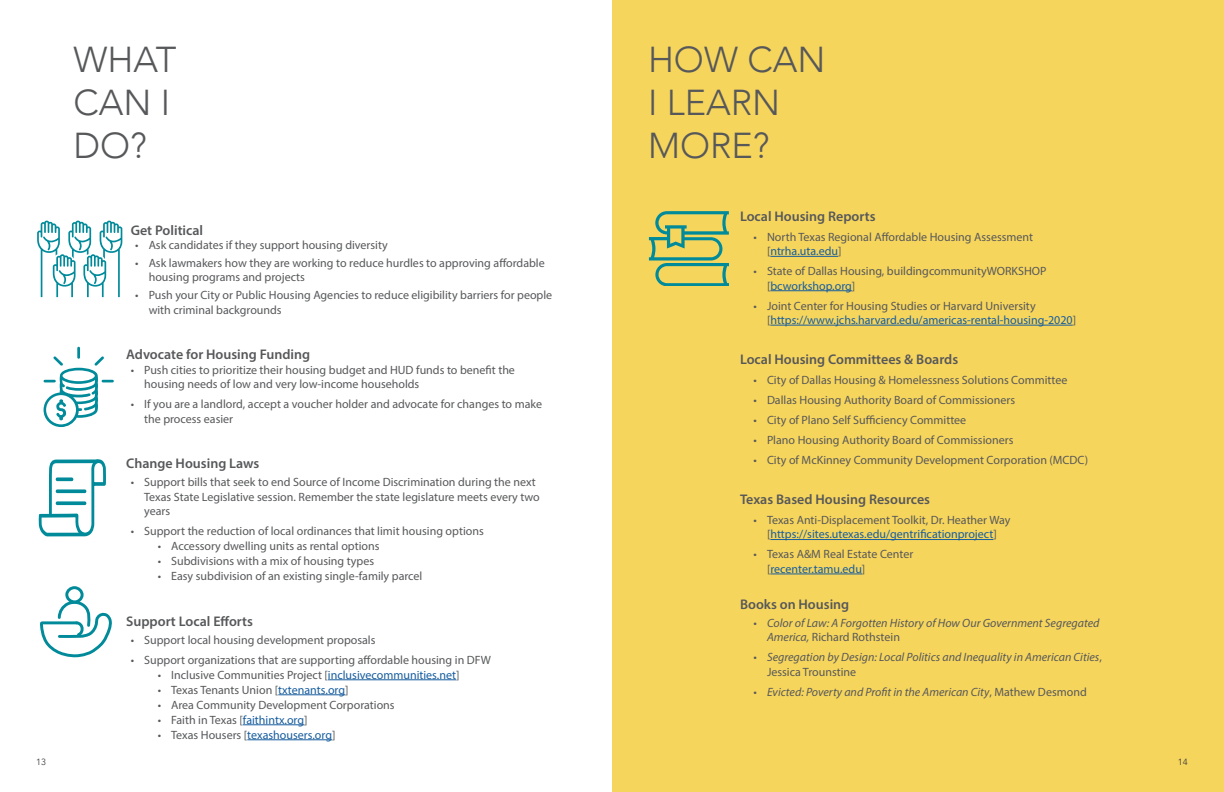
<style>
.page{position:relative;width:1224px;height:792px;background:#fff}
.page>*{position:absolute;margin:0;border:0;box-sizing:border-box;transform-origin:0 0}
.Main_Title_Header{font:300 36px "Avenir";color:#57585a}
.Main_Body_Text{font:600 14px "Myriad Pro";color:#57585a}
.t1{font:12px/14.4px "Myriad Pro";color:#57585a}
.t2{font:italic 12px/14.4px "Myriad Pro";color:#57585a}
.Main_Body_Text-2{font:12px/14.4px "Myriad Pro";color:#175d9e}
.t3{font:9px "Avenir";color:#3e3e3f}
.s1{color:#175d9e}
.s2{color:#57585a}
.s3{font-style:normal}
</style>
<div class="page">
<div style="left:612px;top:0;width:612px;height:792px;background:#f6d55d"></div>
<svg style="left:38px;top:459px;width:68px;height:78px"></svg>
<svg style="left:43px;top:347px;width:71px;height:80px"></svg>
<svg style="left:37px;top:221px;width:85px;height:76px"></svg>
<svg style="left:40px;top:586px;width:72px;height:72px"></svg>
<svg style="left:649px;top:211px;width:80px;height:74px"></svg>
<hr style="left:328px;top:679px;width:128px;height:1px;background:#175d9e">
<hr style="left:278px;top:694px;width:67px;height:1px;background:#175d9e">
<hr style="left:243px;top:724px;width:61px;height:1px;background:#175d9e">
<hr style="left:247px;top:739px;width:85px;height:1px;background:#175d9e">
<hr style="left:770px;top:256px;width:68px;height:1px;background:#175d9e">
<hr style="left:770px;top:290px;width:82px;height:1px;background:#175d9e">
<hr style="left:770px;top:325px;width:303px;height:1px;background:#175d9e">
<hr style="left:770px;top:539px;width:223px;height:1px;background:#175d9e">
<hr style="left:770px;top:574px;width:92px;height:1px;background:#175d9e">
<p class="Main_Title_Header" style="left:74px;top:38px;width:104px">WHAT</p>
<p class="Main_Title_Header" style="left:74px;top:82px;width:98px">CAN I</p>
<p class="Main_Title_Header" style="left:74px;top:125px;width:75px">DO?</p>
<p class="Main_Body_Text" style="left:131px;top:221px;width:74px">Get Political</p>
<p class="t1" style="left:135px;top:238px;width:254px">• Ask candidates if they support housing diversity</p>
<p class="t1" style="left:149px;top:256px;width:398px;text-indent:-14px">• Ask lawmakers how they are working to reduce hurdles to approving affordable housing programs and projects</p>
<p class="t1" style="left:149px;top:288px;width:405px;text-indent:-14px">• Push your City or Public Housing Agencies to reduce eligibility barriers for people with criminal backgrounds</p>
<p class="Main_Body_Text" style="left:126px;top:346px;width:186px">Advocate for Housing Funding</p>
<p class="t1" style="left:144px;top:362px;width:372px;text-indent:-14px">• Push cities to prioritize their housing budget and HUD funds to benefit the housing needs of low and very low-income households</p>
<p class="t1" style="left:144px;top:397px;width:399px;text-indent:-14px">• If you are a landlord, accept a voucher holder and advocate for changes to make the process easier</p>
<p class="Main_Body_Text" style="left:126px;top:455px;width:135px">Change Housing Laws</p>
<p class="t1" style="left:144px;top:475px;width:397px;text-indent:-14px">• Support bills that seek to end Source of Income Discrimination during the next<br>Texas State Legislative session. Remember the state legislature meets every two years</p>
<p class="t1" style="left:131px;top:524px;width:355px">• Support the reduction of local ordinances that limit housing options</p>
<p class="t1" style="left:158px;top:539px;width:223px">• Accessory dwelling units as rental options</p>
<p class="t1" style="left:158px;top:554px;width:218px">• Subdivisions with a mix of housing types</p>
<p class="t1" style="left:158px;top:569px;width:266px">• Easy subdivision of an existing single-family parcel</p>
<p class="Main_Body_Text" style="left:126px;top:612px;width:128px">Support Local Efforts</p>
<p class="t1" style="left:131px;top:632px;width:246px">• Support local housing development proposals</p>
<p class="t1" style="left:131px;top:652px;width:362px">• Support organizations that are supporting affordable housing in DFW</p>
<p class="t1" style="left:158px;top:667px;width:303px">• Inclusive Communities Project [<span class="s1">inclusivecommunities.net</span>]</p>
<p class="t1" style="left:158px;top:682px;width:192px">• Texas Tenants Union [<span class="s1">txtenants.org</span>]</p>
<p class="t1" style="left:158px;top:697px;width:239px">• Area Community Development Corporations</p>
<p class="t1" style="left:158px;top:712px;width:151px">• Faith in Texas [<span class="s1">faithintx.org</span>]</p>
<p class="Main_Body_Text-2" style="left:158px;top:727px;width:179px"><span class="s2">• Texas Housers [</span>texashousers.org<span class="s2">]</span></p>
<p class="Main_Title_Header" style="left:648px;top:38px;width:179px">HOW CAN</p>
<p class="Main_Title_Header" style="left:648px;top:82px;width:134px">I LEARN</p>
<p class="Main_Title_Header" style="left:648px;top:125px;width:123px">MORE?</p>
<p class="Main_Body_Text" style="left:740px;top:207px;width:137px">Local Housing Reports</p>
<p class="t1" style="left:767px;top:229px;width:268px;text-indent:-14px">• North Texas Regional Affordable Housing Assessment [<span class="s1">ntrha.uta.edu</span>]</p>
<p class="t1" style="left:767px;top:264px;width:281px;text-indent:-14px">• State of Dallas Housing, buildingcommunityWORKSHOP [<span class="s1">bcworkshop.org</span>]</p>
<p class="Main_Body_Text-2" style="left:767px;top:298px;width:311px;text-indent:-14px"><span class="s2">• Joint Center for Housing Studies or Harvard University [</span>https://www.jchs.harvard.edu/americas-rental-housing-2020<span class="s2">]</span></p>
<p class="Main_Body_Text" style="left:740px;top:350px;width:220px">Local Housing Committees &amp; Boards</p>
<p class="t1" style="left:754px;top:373px;width:315px">• City of Dallas Housing &amp; Homelessness Solutions Committee</p>
<p class="t1" style="left:754px;top:393px;width:263px">• Dallas Housing Authority Board of Commissioners</p>
<p class="t1" style="left:754px;top:413px;width:214px">• City of Plano Self Sufficiency Committee</p>
<p class="t1" style="left:754px;top:433px;width:261px">• Plano Housing Authority Board of Commissioners</p>
<p class="t1" style="left:754px;top:453px;width:336px">• City of McKinney Community Development Corporation (MCDC)</p>
<p class="Main_Body_Text" style="left:740px;top:490px;width:192px">Texas Based Housing Resources</p>
<p class="t1" style="left:754px;top:513px;width:258px">• Texas Anti-Displacement Toolkit, Dr. Heather Way</p>
<p class="Main_Body_Text-2" style="left:767px;top:527px;width:231px"><span class="s2">[</span>https://sites.utexas.edu/gentrificationproject<span class="s2">]</span></p>
<p class="t1" style="left:754px;top:547px;width:161px">• Texas A&amp;M Real Estate Center</p>
<p class="Main_Body_Text-2" style="left:767px;top:561px;width:100px"><span class="s2">[</span>recenter.tamu.edu<span class="s2">]</span></p>
<p class="Main_Body_Text" style="left:740px;top:595px;width:111px">Books on Housing</p>
<p class="t2" style="left:767px;top:615px;width:334px;text-indent:-14px">• Color of Law: A Forgotten History of How Our Government Segregated<br>America, <span class="s3">Richard Rothstein</span></p>
<p class="t2" style="left:767px;top:650px;width:336px;text-indent:-14px">• Segregation by Design: Local Politics and Inequality in American Cities<span class="s3">,<br>Jessica Trounstine</span></p>
<p class="t2" style="left:754px;top:684px;width:335px">• Evicted: Poverty and Profit in the American City<span class="s3">, Mathew Desmond</span></p>
<p class="t3" style="left:36px;top:757px;width:12px">13</p>
<p class="t3" style="left:1178px;top:757px;width:12px">14</p>
</div>
